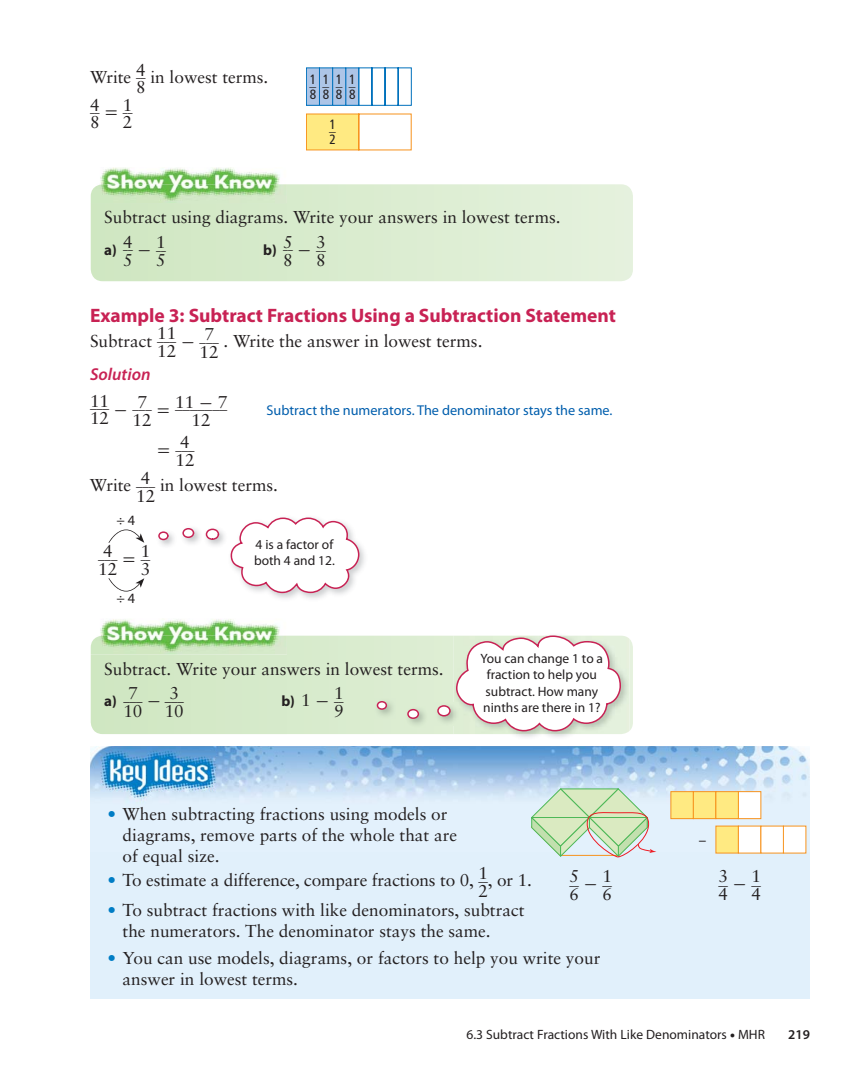
<style>
.page{position:relative;width:864px;height:1080px;background:#fff}
.page>*{position:absolute;margin:0;border:0;box-sizing:border-box;transform-origin:0 0}
.t1{font:700 19.5px "Myriad Pro";color:#c82254}
.t2{font:17.25px/21px "Sabon";color:#231f20}
.t3{font:italic 600 17.25px "Myriad Pro";color:#c82254}
.t4{font:15.3px "Uni Math";color:#231f20;scale:.84 1}
.t5{font:700 15px "Myriad Pro";color:#231f20}
.t6{font:14.7px "Uni Math";color:#231f20;scale:.65 1}
.t7{font:14.7px "Uni Math";color:#231f20;scale:.87 1}
.t8{font:14.7px "Uni Math";color:#231f20}
.t9{font:14.25px "Myriad Pro";color:#005ead}
.t10{font:14.25px "Myriad Pro";color:#231f20}
.t11{font:13.5px/16.5px "Myriad Pro";color:#231f20}
.t12{font:condensed 13.5px/14.1px "Frutiger";color:#231f20;text-align:right}
.t13{font:600 13.5px "Myriad Pro";color:#231f20}
.s1{font-family:"Sabon";font-size:17.25px}
.s2{font-size:17.25px}
.s3{font-family:"Uni Math"}
.s4{font-family:"Sabon";font-weight:400;font-size:17.25px}
.s5{font-family:"Uni Math";font-weight:400;font-size:17.25px}
.s6{color:#007dc5}
.s7{font-weight:900}
</style>
<div class="page">
<div style="left:306px;top:68px;width:13px;height:37px;background:#adc5e7"></div>
<div style="left:306px;top:68px;width:14px;height:38px;border:1px solid #0071bc"></div>
<svg style="left:319px;top:67px;width:93px;height:39px"></svg>
<svg style="left:306px;top:113px;width:106px;height:37px"></svg>
<svg style="left:91px;top:184px;width:542px;height:97px;background:#daecd0"></svg>
<img style="left:90px;top:167px;width:190px;height:36px">
<img style="left:91px;top:184px;width:196px;height:19px">
<svg style="left:91px;top:636px;width:542px;height:98px;background:#d6eaca"></svg>
<img style="left:90px;top:619px;width:197px;height:35px">
<img style="left:91px;top:636px;width:196px;height:18px">
<img style="left:205px;top:528px;width:19px;height:18px">
<svg style="left:206px;top:529px;width:13px;height:11px"></svg>
<img style="left:184px;top:529px;width:16px;height:15px">
<svg style="left:182px;top:528px;width:12px;height:10px"></svg>
<img style="left:159px;top:533px;width:15px;height:13px">
<svg style="left:158px;top:531px;width:11px;height:9px"></svg>
<img style="left:435px;top:703px;width:2px;height:22px">
<img style="left:405px;top:707px;width:22px;height:20px">
<svg style="left:407px;top:709px;width:12px;height:10px"></svg>
<img style="left:374px;top:699px;width:21px;height:19px">
<svg style="left:377px;top:701px;width:10px;height:9px"></svg>
<img style="left:230px;top:517px;width:135px;height:82px">
<svg style="left:231px;top:518px;width:128px;height:75px"></svg>
<svg style="left:108px;top:529px;width:36px;height:14px"></svg>
<svg style="left:108px;top:578px;width:36px;height:14px"></svg>
<img style="left:454px;top:636px;width:175px;height:98px">
<svg style="left:437px;top:635px;width:184px;height:96px"></svg>
<div style="left:90px;top:746px;width:720px;height:253px;background:#e1f0fb"></div>
<img style="left:90px;top:746px;width:720px;height:106px">
<svg style="left:530px;top:787px;width:126px;height:71px"></svg>
<div style="left:671px;top:792px;width:22px;height:27px;background:#ffea82"></div>
<div style="left:671px;top:791px;width:23px;height:28px;border:1px solid #f7931d"></div>
<div style="left:693px;top:792px;width:23px;height:27px;background:#ffea82"></div>
<div style="left:693px;top:791px;width:23px;height:28px;border:1px solid #f7931d"></div>
<div style="left:738px;top:792px;width:23px;height:27px;background:#fff"></div>
<div style="left:738px;top:791px;width:23px;height:28px;border:1px solid #f7931d"></div>
<div style="left:716px;top:792px;width:22px;height:27px;background:#ffea82"></div>
<div style="left:716px;top:791px;width:23px;height:28px;border:1px solid #f7931d"></div>
<div style="left:716px;top:826px;width:22px;height:27px;background:#ffea82"></div>
<div style="left:716px;top:826px;width:23px;height:27px;border:1px solid #f7931d"></div>
<div style="left:738px;top:826px;width:23px;height:27px;background:#fff"></div>
<div style="left:738px;top:826px;width:23px;height:27px;border:1px solid #f7931d"></div>
<div style="left:783px;top:826px;width:23px;height:27px;background:#fff"></div>
<div style="left:761px;top:826px;width:22px;height:27px;background:#fff"></div>
<div style="left:761px;top:826px;width:23px;height:27px;border:1px solid #f7931d"></div>
<p class="t2" style="left:90px;top:68px;width:180px">Write <sup>__</sup>4 in lowest terms.</p>
<p class="t2" style="left:136px;top:78px;width:11px">8</p>
<p class="t12" style="left:310px;top:73px;width:8px;line-height:15px;text-align:left">1<br>8</p>
<p class="t12" style="left:310px;top:75px;width:21px">_ 1<br>8</p>
<p class="t12" style="left:323px;top:75px;width:21px">_ 1<br>8</p>
<p class="t12" style="left:336px;top:75px;width:21px">_ 1<br>8</p>
<p class="t12" style="left:349px;top:76px;width:8px">_</p>
<p class="t6" style="left:90px;top:102px;width:67px"><span class="s1">4</span>__ <span class="s2">=</span> _ _<span class="s1">1</span></p>
<p class="t2" style="left:90px;top:113px;width:11px">8</p>
<p class="t2" style="left:123px;top:113px;width:11px">2</p>
<p class="t12" style="left:329px;top:118px;width:8px;line-height:15px;text-align:left">1<br>2</p>
<p class="t12" style="left:329px;top:120px;width:8px">_</p>
<p class="t2" style="left:104px;top:208px;width:458px">Subtract using diagrams. Write your answers in lowest terms.</p>
<p class="t5" style="left:104px;top:244px;width:30px">a) <sup>4</sup><sup>__</sup></p>
<p class="t2" style="left:123px;top:251px;width:11px">5</p>
<p class="t6" style="left:138px;top:239px;width:45px"><span class="s2">-</span> <span class="s1">1</span>__</p>
<p class="t2" style="left:156px;top:251px;width:11px">5</p>
<p class="t6" style="left:298px;top:239px;width:45px"><span class="s2">-</span> <span class="s1">3</span>__</p>
<p class="t2" style="left:316px;top:251px;width:11px">8</p>
<p class="t5" style="left:263px;top:244px;width:31px">b) <sup>5</sup><sup>__</sup></p>
<p class="t2" style="left:283px;top:251px;width:11px">8</p>
<p class="t1" style="left:90px;top:308px;width:528px">Example 3: Subtract Fractions Using a Subtraction Statement</p>
<p class="t2" style="left:90px;top:332px;width:88px">Subtract <sup>___</sup></p>
<p class="t2" style="left:157px;top:326px;width:21px;line-height:17.7px">11<br>12</p>
<p class="t7" style="left:181px;top:332px;width:45px"><span class="s2">-</span> ___<span class="s1">7</span></p>
<p class="t2" style="left:224px;top:332px;width:260px">. Write the answer in lowest terms.</p>
<p class="t2" style="left:200px;top:343px;width:21px">12</p>
<p class="t3" style="left:90px;top:368px;width:62px">Solution</p>
<p class="t7" style="left:90px;top:398px;width:72px"><span class="s1">11</span>___ <span class="s2">-</span> ___<span class="s1">7</span></p>
<p class="t2" style="left:90px;top:409px;width:21px">12</p>
<p class="t2" style="left:133px;top:411px;width:21px">12</p>
<p class="t2" style="left:157px;top:393px;width:72px"><span class="s3">=</span> 11<span class="s3">-</span> 7</p>
<p class="t8" style="left:175px;top:399px;width:54px">_______</p>
<p class="t2" style="left:192px;top:411px;width:21px">12</p>
<p class="t9" style="left:267px;top:405px;width:347px">Subtract the numerators. The denominator stays the same.</p>
<p class="t7" style="left:157px;top:440px;width:45px"><span class="s2">=</span> ___<span class="s1">4</span></p>
<p class="t2" style="left:90px;top:449px;width:189px;line-height:25px;text-align:center">12<br>Write <sup>___</sup>4 in lowest terms.</p>
<p class="t2" style="left:136px;top:487px;width:21px">12</p>
<p class="t10" style="left:116px;top:515px;width:20px">÷ 4</p>
<p class="t7" style="left:98px;top:548px;width:61px">___<span class="s1">4</span> <span class="s2">=</span> _ _<span class="s1">1</span></p>
<p class="t2" style="left:98px;top:560px;width:21px">12</p>
<p class="t2" style="left:141px;top:560px;width:11px">3</p>
<p class="t10" style="left:116px;top:593px;width:20px">÷ 4</p>
<p class="t11" style="left:254px;top:538px;width:82px">4 is a factor of both 4 and 12.</p>
<p class="t2" style="left:104px;top:660px;width:341px">Subtract. Write your answers in lowest terms.</p>
<p class="t4" style="left:104px;top:690px;width:96px"><sub>a)</sub> ___<span class="s1">7</span> <span class="s2">-</span> ___<span class="s1">3</span></p>
<p class="t2" style="left:123px;top:702px;width:21px">10</p>
<p class="t2" style="left:165px;top:702px;width:21px">10</p>
<p class="t5" style="left:281px;top:695px;width:64px">b) <span class="s4">1</span> <span class="s5">-</span> <sup>1</sup><sup>__</sup></p>
<p class="t2" style="left:334px;top:702px;width:11px">9</p>
<p class="t11" style="left:481px;top:651px;width:124px">You can change 1 to a fraction to help you subtract. How many ninths are there in 1?</p>
<p class="t2" style="left:123px;top:805px;width:336px;text-indent:-15px"><span class="s6">•</span> When subtracting fractions using models or diagrams, remove parts of the whole that are of equal size.</p>
<p class="t2" style="left:108px;top:871px;width:426px"><span class="s6">•</span> To estimate a difference, compare fractions to 0, 1<sup>__</sup>, or 1.</p>
<p class="t6" style="left:569px;top:874px;width:67px">_ _<sup>5</sup> <span class="s2">-</span> <span class="s1">1</span>__</p>
<p class="t2" style="left:569px;top:885px;width:11px">6</p>
<p class="t2" style="left:602px;top:885px;width:11px">6</p>
<p class="t2" style="left:478px;top:882px;width:11px">2</p>
<p class="t2" style="left:123px;top:901px;width:403px;text-indent:-15px"><span class="s6">•</span> To subtract fractions with like denominators, subtract the numerators. The denominator stays the same.</p>
<p class="t2" style="left:123px;top:949px;width:479px;text-indent:-15px"><span class="s6">•</span> You can use models, diagrams, or factors to help you write your answer in lowest terms.</p>
<p class="t12" style="left:699px;top:835px;width:8px">–</p>
<p class="t6" style="left:718px;top:874px;width:67px"><sup>3</sup>_ _ <span class="s2">-</span> <span class="s1">1</span>__</p>
<p class="t2" style="left:718px;top:885px;width:11px">4</p>
<p class="t2" style="left:751px;top:885px;width:11px">4</p>
<p class="t11" style="left:466px;top:1028px;width:300px">6.3 Subtract Fractions With Like Denominators <span class="s7">•</span> MHR</p>
<p class="t13" style="left:788px;top:1030px;width:23px">219</p>
</div>
